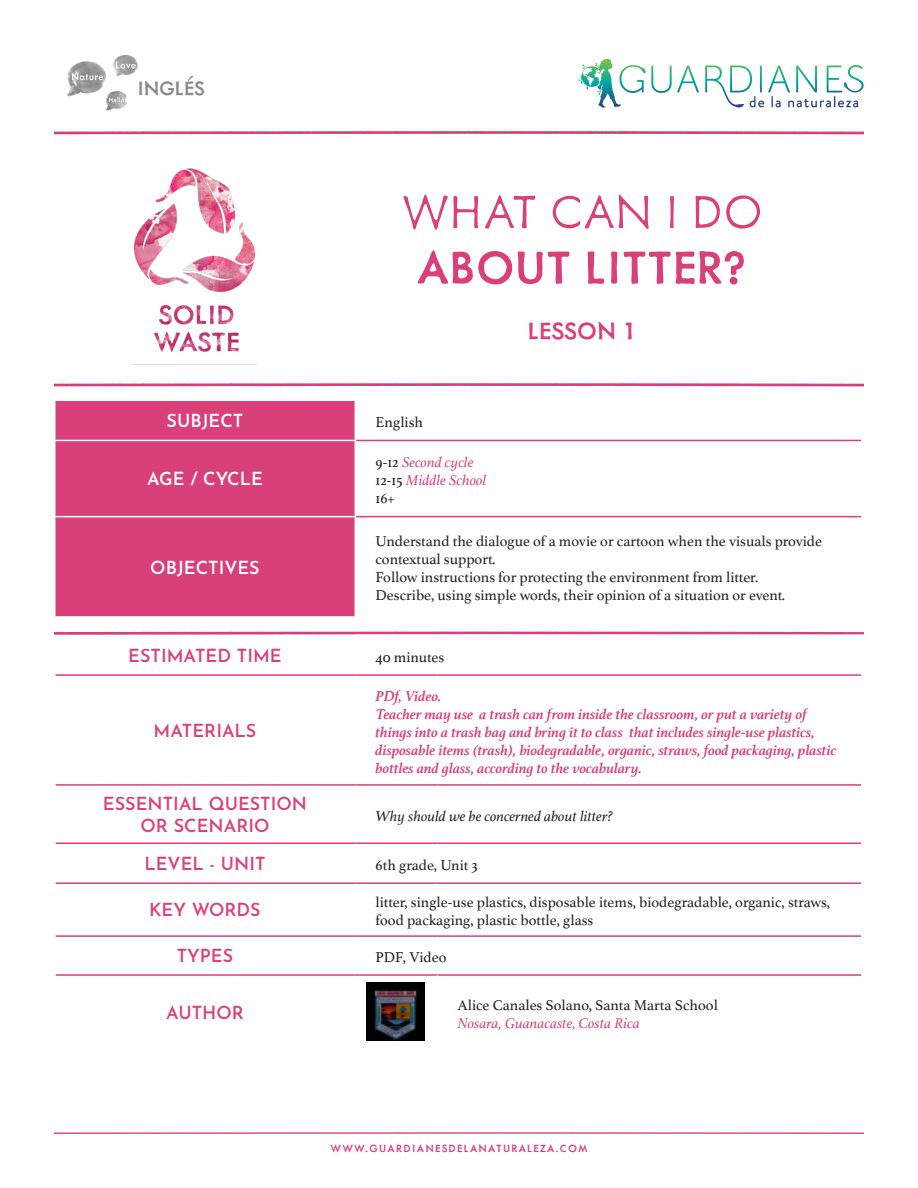
<style>
.page{position:relative;width:918px;height:1188px;background:#fff}
.page>*{position:absolute;margin:0;border:0;box-sizing:border-box;transform-origin:0 0}
.t1{font:500 52.5px "Metallophile Sp 8";color:#d9407a}
.t2{font:300 52.5px "Metallophile Sp 8";color:#d9407a}
.t3{font:500 27px "Metallophile Sp 8";color:#d9407a}
.t4{font:500 22.2px "Metallophile Sp 8";color:#898989}
.t5{font:600 18px/21.6px "Josefin Sans";color:#d9407a;text-align:center}
.t6{font:600 18px "Josefin Sans";color:#fff}
.Body_Copy_Style_A{font:15px/18px "Athelas";color:#231f20}
.Body_Copy_Style_A-2{font:italic 700 15px/18px "Athelas";color:#d9407a}
.Body_Copy_Style_A-3{font:italic 15px "Athelas";color:#d9407a}
.Body_Copy_Style_A-4{font:italic 15px "Athelas";color:#231f20}
.t7{font:500 12px "Metallophile Sp 8";letter-spacing:.1em;color:#d9407a}
.s1{font-style:normal;color:#231f20}
</style>
<div class="page">
<img style="left:67px;top:55px;width:71px;height:56px">
<svg style="left:578px;top:59px;width:27px;height:30px"></svg>
<svg style="left:705px;top:65px;width:159px;height:43px"></svg>
<svg style="left:619px;top:65px;width:80px;height:28px"></svg>
<svg style="left:54px;top:131px;width:810px;height:3px;background:#dd5689"></svg>
<svg style="left:54px;top:383px;width:810px;height:4px;background:#e47da4"></svg>
<svg style="left:54px;top:631px;width:810px;height:4px;background:#e3759f"></svg>
<img style="left:132px;top:168px;width:125px;height:197px">
<div style="left:56px;top:401px;width:299px;height:215px;background:#d9407a"></div>
<hr style="left:356px;top:440px;width:505px;height:1px;background:#d9407a">
<hr style="left:356px;top:516px;width:505px;height:1px;background:#d9407a">
<hr style="left:54px;top:440px;width:302px;height:1px;background:#fff">
<hr style="left:54px;top:516px;width:302px;height:1px;background:#fff">
<svg style="left:356px;top:634px;width:81px;height:1px"></svg>
<svg style="left:437px;top:634px;width:427px;height:1px"></svg>
<hr style="left:56px;top:674px;width:299px;height:2px;background:#d9407a">
<hr style="left:355px;top:674px;width:82px;height:2px;background:#d9407a">
<hr style="left:437px;top:674px;width:424px;height:2px;background:#d9407a">
<hr style="left:56px;top:784px;width:299px;height:2px;background:#d9407a">
<hr style="left:355px;top:784px;width:82px;height:2px;background:#d9407a">
<hr style="left:437px;top:784px;width:424px;height:2px;background:#d9407a">
<hr style="left:56px;top:842px;width:299px;height:2px;background:#d9407a">
<hr style="left:355px;top:842px;width:82px;height:2px;background:#d9407a">
<hr style="left:437px;top:842px;width:424px;height:2px;background:#d9407a">
<hr style="left:56px;top:882px;width:299px;height:2px;background:#d9407a">
<hr style="left:355px;top:882px;width:82px;height:2px;background:#d9407a">
<hr style="left:437px;top:882px;width:424px;height:2px;background:#d9407a">
<hr style="left:56px;top:935px;width:299px;height:2px;background:#d9407a">
<hr style="left:355px;top:935px;width:82px;height:2px;background:#d9407a">
<hr style="left:437px;top:935px;width:424px;height:2px;background:#d9407a">
<hr style="left:56px;top:974px;width:299px;height:2px;background:#d9407a">
<hr style="left:355px;top:974px;width:82px;height:2px;background:#d9407a">
<hr style="left:437px;top:974px;width:424px;height:2px;background:#d9407a">
<img style="left:366px;top:982px;width:59px;height:59px">
<svg style="left:54px;top:1132px;width:810px;height:2px;background:#e378a1"></svg>
<p class="t4" style="left:137px;top:75px;width:69px">INGLÉS</p>
<p class="t2" style="left:402px;top:180px;width:362px">WHAT CAN I DO</p>
<p class="t1" style="left:417px;top:236px;width:332px">ABOUT LITTER?</p>
<p class="t3" style="left:528px;top:314px;width:110px">LESSON 1</p>
<p class="t6" style="left:167px;top:405px;width:78px">SUBJECT</p>
<p class="Body_Copy_Style_A" style="left:376px;top:413px;width:49px">English</p>
<p class="t6" style="left:147px;top:464px;width:117px">AGE / CYCLE</p>
<p class="t6" style="left:150px;top:552px;width:111px">OBJECTIVES</p>
<p class="Body_Copy_Style_A-3" style="left:376px;top:451px;width:99px"><span class="s1">9-12</span> Second cycle</p>
<p class="Body_Copy_Style_A-3" style="left:376px;top:469px;width:112px"><span class="s1">12-15</span> Middle School</p>
<p class="Body_Copy_Style_A" style="left:376px;top:489px;width:21px">16+</p>
<p class="Body_Copy_Style_A" style="left:376px;top:532px;width:448px">Understand the dialogue of a movie or cartoon when the visuals provide contextual support.</p>
<p class="Body_Copy_Style_A" style="left:376px;top:568px;width:384px">Follow instructions for protecting the environment from litter.</p>
<p class="Body_Copy_Style_A" style="left:376px;top:586px;width:411px">Describe, using simple words, their opinion of a situation or event.</p>
<p class="t5" style="left:128px;top:643px;width:155px">ESTIMATED TIME</p>
<p class="Body_Copy_Style_A" style="left:376px;top:648px;width:70px">40 minutes</p>
<p class="t5" style="left:154px;top:717px;width:104px">MATERIALS</p>
<p class="t5" style="left:103px;top:791px;width:206px">ESSENTIAL QUESTION<br>OR SCENARIO</p>
<p class="Body_Copy_Style_A-2" style="left:376px;top:686px;width:67px">PDf, Video.</p>
<p class="Body_Copy_Style_A-2" style="left:376px;top:704px;width:462px">Teacher may use a trash can from inside the classroom, or put a variety of things into a trash bag and bring it to class that includes single-use plastics, disposable items (trash), biodegradable, organic, straws, food packaging, plastic bottles and glass, according to the vocabulary.</p>
<p class="Body_Copy_Style_A-4" style="left:376px;top:804px;width:239px">Why should we be concerned about litter?</p>
<p class="t5" style="left:144px;top:850px;width:123px">LEVEL - UNIT</p>
<p class="Body_Copy_Style_A" style="left:376px;top:855px;width:104px">6th grade, Unit 3</p>
<p class="t5" style="left:149px;top:897px;width:113px">KEY WORDS</p>
<p class="Body_Copy_Style_A" style="left:376px;top:893px;width:456px">litter, single-use plastics, disposable items, biodegradable, organic, straws, food packaging, plastic bottle, glass</p>
<p class="t5" style="left:177px;top:943px;width:58px">TYPES</p>
<p class="Body_Copy_Style_A" style="left:376px;top:948px;width:72px">PDF, Video</p>
<p class="t5" style="left:166px;top:999px;width:79px">AUTHOR</p>
<p class="Body_Copy_Style_A" style="left:458px;top:995px;width:262px">Alice Canales Solano, Santa Marta School</p>
<p class="Body_Copy_Style_A-3" style="left:458px;top:1011px;width:184px">Nosara, Guanacaste, Costa Rica</p>
<p class="t7" style="left:331px;top:1141px;width:258px">WWW.GUARDIANESDELANATURALEZA.COM</p>
</div>
